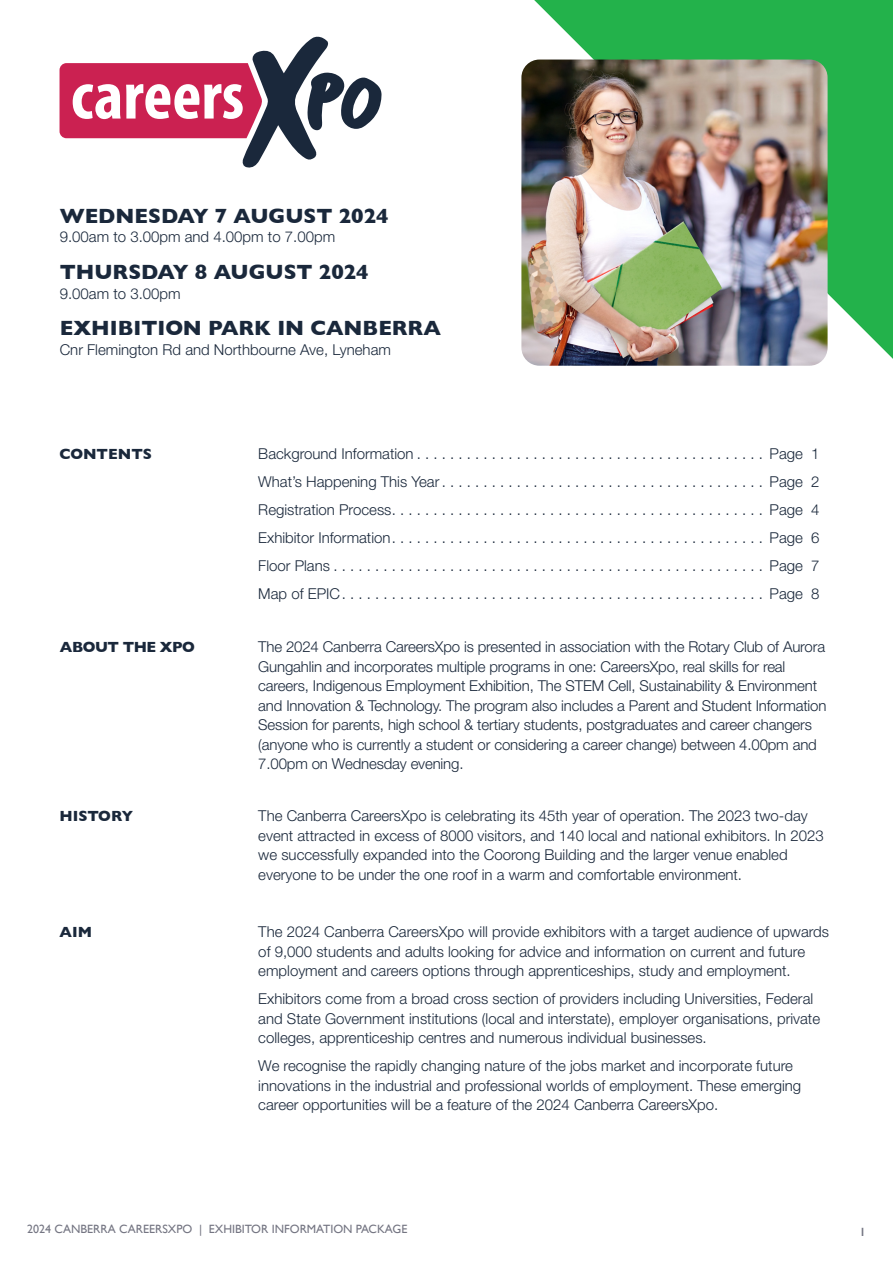
<style>
.page{position:relative;width:893px;height:1263px;background:#fff}
.page>*{position:absolute;margin:0;border:0;box-sizing:border-box;transform-origin:0 0}
.t1{font:700 21px "Gill Sans";color:#1a283b}
.t2{font:300 15px/19.5px "Helvetica Neue LT Std";color:#1a283b}
.t3{font:700 15px "Gill Sans";letter-spacing:-.015em;color:#1a283b}
.t4{font:12px "Gill Sans";color:#747582}
.t5{font:600 12px "Gill Sans";color:#747582}
</style>
<div class="page">
<svg style="left:60px;top:37px;width:321px;height:131px"></svg>
<svg style="left:534px;top:0;width:359px;height:359px;background:#39b95d"></svg>
<img style="left:521px;top:60px;width:307px;height:306px">
<h1 class="t1" style="left:60px;top:199px;width:330px">WEDNESDAY 7 AUGUST 2024</h1>
<p class="t2" style="left:60px;top:227px;width:277px">9. 00am to 3. 00pm and 4. 00pm to 7. 00pm</p>
<h1 class="t1" style="left:60px;top:255px;width:311px">THURSDAY 8 AUGUST 2024</h1>
<p class="t2" style="left:60px;top:283px;width:122px">9. 00am to 3. 00pm</p>
<p class="t1" style="left:60px;top:312px;width:383px">EXHIBITION PARK IN CANBERRA</p>
<p class="t2" style="left:60px;top:339px;width:333px">Cnr Flemington Rd and Northbourne Ave, Lyneham</p>
<p class="t3" style="left:60px;top:442px;width:94px">CONTENTS</p>
<p class="t2" style="left:258px;top:444px;width:563px">Background Information . . . . . . . . . . . . . . . . . . . . . . . . . . . . . . . . . . . . . . . . . . Page 1</p>
<p class="t2" style="left:258px;top:472px;width:563px">What’s Happening This Year . . . . . . . . . . . . . . . . . . . . . . . . . . . . . . . . . . . . . . . Page 2</p>
<p class="t2" style="left:258px;top:500px;width:563px">Registration Process . . . . . . . . . . . . . . . . . . . . . . . . . . . . . . . . . . . . . . . . . . . . . Page 4</p>
<p class="t2" style="left:258px;top:528px;width:563px">Exhibitor Information . . . . . . . . . . . . . . . . . . . . . . . . . . . . . . . . . . . . . . . . . . . . . Page 6</p>
<p class="t2" style="left:258px;top:556px;width:563px">Floor Plans . . . . . . . . . . . . . . . . . . . . . . . . . . . . . . . . . . . . . . . . . . . . . . . . . . . . Page 7</p>
<p class="t2" style="left:258px;top:584px;width:563px">Map of EPIC . . . . . . . . . . . . . . . . . . . . . . . . . . . . . . . . . . . . . . . . . . . . . . . . . . . Page 8</p>
<p class="t3" style="left:60px;top:635px;width:137px">ABOUT THE XPO</p>
<p class="t2" style="left:258px;top:637px;width:570px">The 2024 Canberra CareersXpo is presented in association with the Rotary Club of Aurora Gungahlin and incorporates multiple programs in one: CareersXpo, real skills for real careers, Indigenous Employment Exhibition, The STEM Cell, Sustainability &amp; Environment and Innovation &amp; Technology. The program also includes a Parent and Student Information Session for parents, high school &amp; tertiary students, postgraduates and career changers (anyone who is currently a student or considering a career change) between 4. 00pm and</p>
<p class="t2" style="left:258px;top:754px;width:204px">7. 00pm on Wednesday evening.</p>
<p class="t3" style="left:60px;top:804px;width:75px">HISTORY</p>
<p class="t2" style="left:258px;top:806px;width:567px">The Canberra CareersXpo is celebrating its 45th year of operation. The 2023 two-day event attracted in excess of 8000 visitors, and 140 local and national exhibitors. In 2023 we successfully expanded into the Coorong Building and the larger venue enabled everyone to be under the one roof in a warm and comfortable environment.</p>
<p class="t3" style="left:60px;top:920px;width:34px">AIM</p>
<p class="t2" style="left:258px;top:922px;width:572px">The 2024 Canberra CareersXpo will provide exhibitors with a target audience of upwards of 9,000 students and adults looking for advice and information on current and future employment and careers options through apprenticeships, study and employment.</p>
<p class="t2" style="left:258px;top:989px;width:563px">Exhibitors come from a broad cross section of providers including Universities, Federal and State Government institutions (local and interstate), employer organisations, private colleges, apprenticeship centres and numerous individual businesses.</p>
<p class="t2" style="left:258px;top:1056px;width:544px">We recognise the rapidly changing nature of the jobs market and incorporate future innovations in the industrial and professional worlds of employment. These emerging career opportunities will be a feature of the 2024 Canberra CareersXpo.</p>
<p class="t4" style="left:27px;top:1222px;width:382px">2024 CANBERRA CAREERSXPO | EXHIBITOR INFORMATION PACKAGE</p>
<p class="t5" style="left:860px;top:1224px;width:8px">1</p>
</div>
